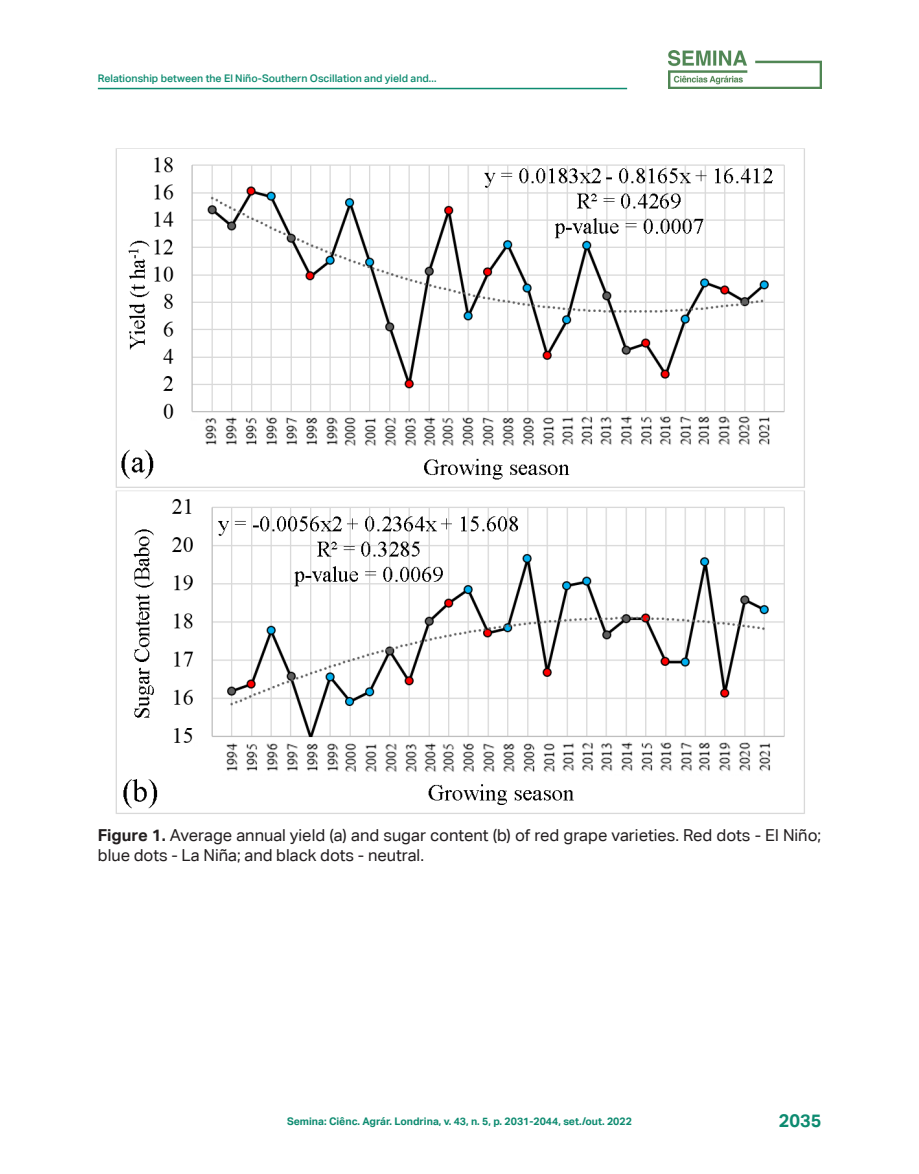
<style>
.page{position:relative;width:919px;height:1174px;background:#fff}
.page>*{position:absolute;margin:0;border:0;box-sizing:border-box;transform-origin:0 0}
.t1{font:700 18px "Aktiv Grotesk Corp";color:#0d8b70}
.Legenda_de_Figura{font:16.5px/19.5px "Aktiv Grotesk Corp";color:#231f20}
.t2{font:500 10.5px "Aktiv Grotesk Corp";color:#0d8b70}
.t3{font:700 10.5px "Aktiv Grotesk Corp";color:#0d8b70}
.s1{font-weight:700}
</style>
<div class="page">
<hr style="left:98px;top:88px;width:529px;height:1px;background:#0d8b70">
<img style="left:668px;top:50px;width:153px;height:38px">
<img style="left:115px;top:148px;width:690px;height:666px">
<p class="t2" style="left:98px;top:72px;width:340px">Relationship between the El Niño-Southern Oscillation and yield and...</p>
<p class="Legenda_de_Figura" style="left:98px;top:825px;width:724px"><span class="s1">Figure 1.</span> Average annual yield (a) and sugar content (b) of red grape varieties. Red dots - El Niño; blue dots - La Niña; and black dots - neutral.</p>
<p class="t3" style="left:287px;top:1114px;width:346px">Semina: Ciênc. Agrár. Londrina, v. 43, n. 5, p. 2031-2044, set./out. 2022</p>
<p class="t1" style="left:778px;top:1109px;width:44px">2035</p>
</div>
